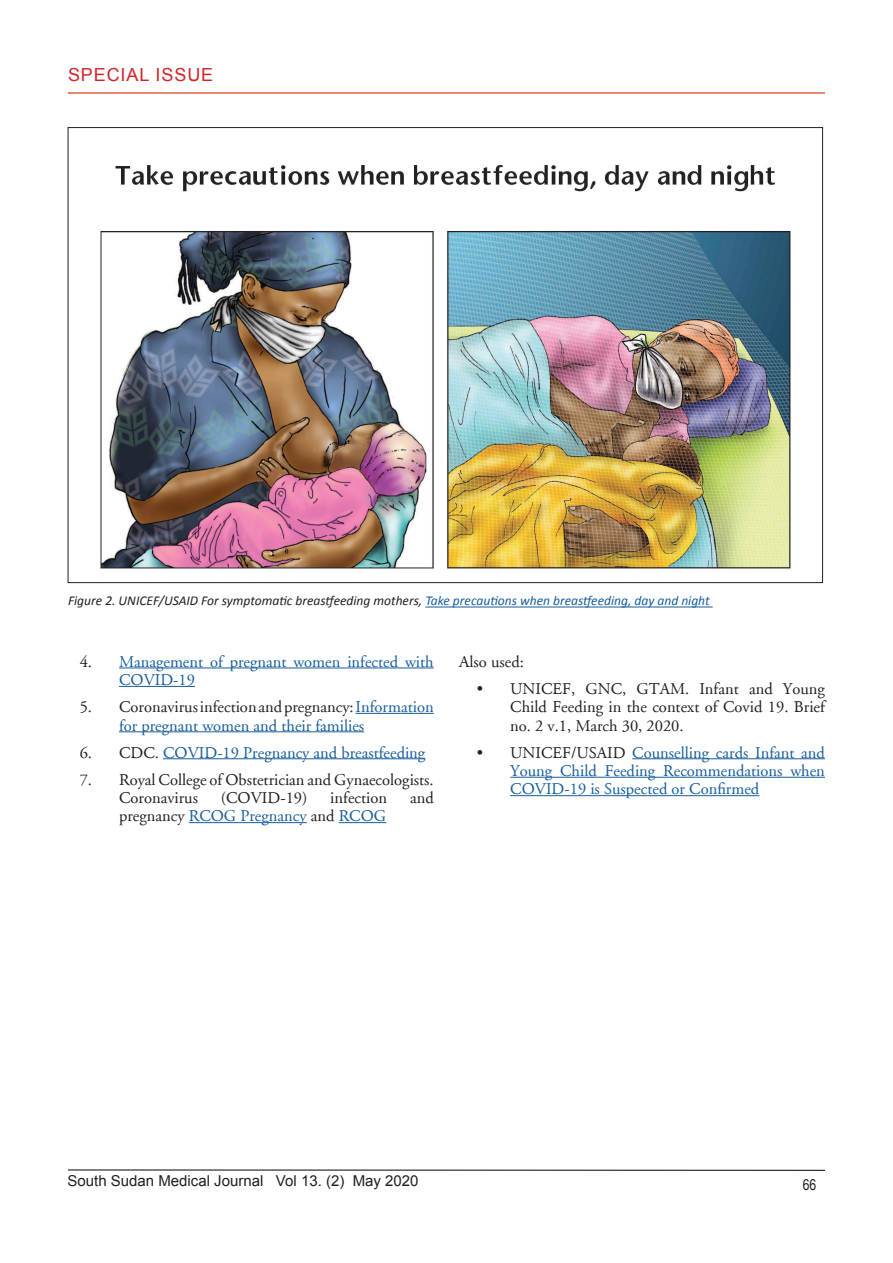
<style>
.page{position:relative;width:893px;height:1263px;background:#fff}
.page>*{position:absolute;margin:0;border:0;box-sizing:border-box;transform-origin:0 0}
.Sidebar{font:18px "Arial";letter-spacing:.05em;color:#d1232a}
.t1{font:16.5px/18.5px "Adobe Garamond";color:#175d9e}
.t2{font:16.5px/18.5px "Adobe Garamond";color:#231f20}
.t3{font:15px "Arial";color:#231f20}
.t4{font:15px "Arial Narrow";color:#231f20}
.t5{font:italic 13.5px "Calibri";color:#231f20}
.s1{color:#175d9e}
.s2{color:#231f20}
</style>
<div class="page">
<hr style="left:68px;top:1170px;width:757px;height:1px;background:#000">
<hr style="left:119px;top:667px;width:315px;height:1px;background:#175d9e">
<hr style="left:119px;top:686px;width:76px;height:1px;background:#175d9e">
<hr style="left:356px;top:713px;width:78px;height:1px;background:#175d9e">
<hr style="left:119px;top:731px;width:245px;height:1px;background:#175d9e">
<hr style="left:163px;top:758px;width:262px;height:1px;background:#175d9e">
<hr style="left:189px;top:822px;width:118px;height:1px;background:#175d9e">
<hr style="left:339px;top:822px;width:47px;height:1px;background:#175d9e">
<img style="left:100px;top:165px;width:691px;height:405px">
<hr style="left:632px;top:758px;width:193px;height:1px;background:#175d9e">
<hr style="left:510px;top:777px;width:315px;height:1px;background:#175d9e">
<hr style="left:510px;top:795px;width:249px;height:1px;background:#175d9e">
<hr style="left:425px;top:606px;width:288px;height:1px;background:#175d9e">
<hr style="left:68px;top:92px;width:757px;height:2px;background:#d42a00">
<p class="Sidebar" style="left:68px;top:63px;width:147px">SPECIAL ISSUE</p>
<p class="t5" style="left:68px;top:593px;width:643px">Figure 2. UNICEF/USAID For symptomatic breastfeeding mothers, <span class="s1">Take precautions when breastfeeding, day and night</span></p>
<p class="t1" style="left:119px;top:653px;width:316px;text-indent:-39px"><span class="s2">4.</span> Management of pregnant women infected with<br>COVID-19</p>
<p class="t1" style="left:119px;top:698px;width:316px;text-indent:-39px"><span class="s2">5. Coronavirus infection and pregnancy:</span> Information for pregnant women and their families</p>
<p class="t1" style="left:80px;top:743px;width:347px"><span class="s2">6. CDC.</span> COVID-19 Pregnancy and breastfeeding</p>
<p class="t2" style="left:119px;top:770px;width:316px;text-indent:-39px">7. Royal College of Obstetrician and Gynaecologists.<br>Coronavirus</p>
<p class="t2" style="left:221px;top:789px;width:88px">(COVID-19)</p>
<p class="t2" style="left:330px;top:789px;width:58px">infection</p>
<p class="t2" style="left:410px;top:789px;width:25px">and</p>
<p class="t1" style="left:119px;top:807px;width:269px"><span class="s2">pregnancy</span> RCOG Pregnancy <span class="s2">and</span> RCOG</p>
<p class="t2" style="left:459px;top:653px;width:66px">Also used:</p>
<p class="t2" style="left:510px;top:680px;width:316px;text-align:justify;text-indent:-33px">• UNICEF, GNC, GTAM. Infant and Young Child Feeding in the context of Covid 19. Brief no. 2 v.1, March 30, 2020.</p>
<p class="t1" style="left:510px;top:743px;width:316px;text-align:justify;text-indent:-33px"><span class="s2">• UNICEF/USAID</span> Counselling cards Infant and Young Child Feeding Recommendations when COVID-19 is Suspected or Confirmed</p>
<p class="t3" style="left:68px;top:1170px;width:353px">South Sudan Medical Journal Vol 13. (2) May 2020</p>
<p class="t4" style="left:803px;top:1174px;width:15px">66</p>
</div>
